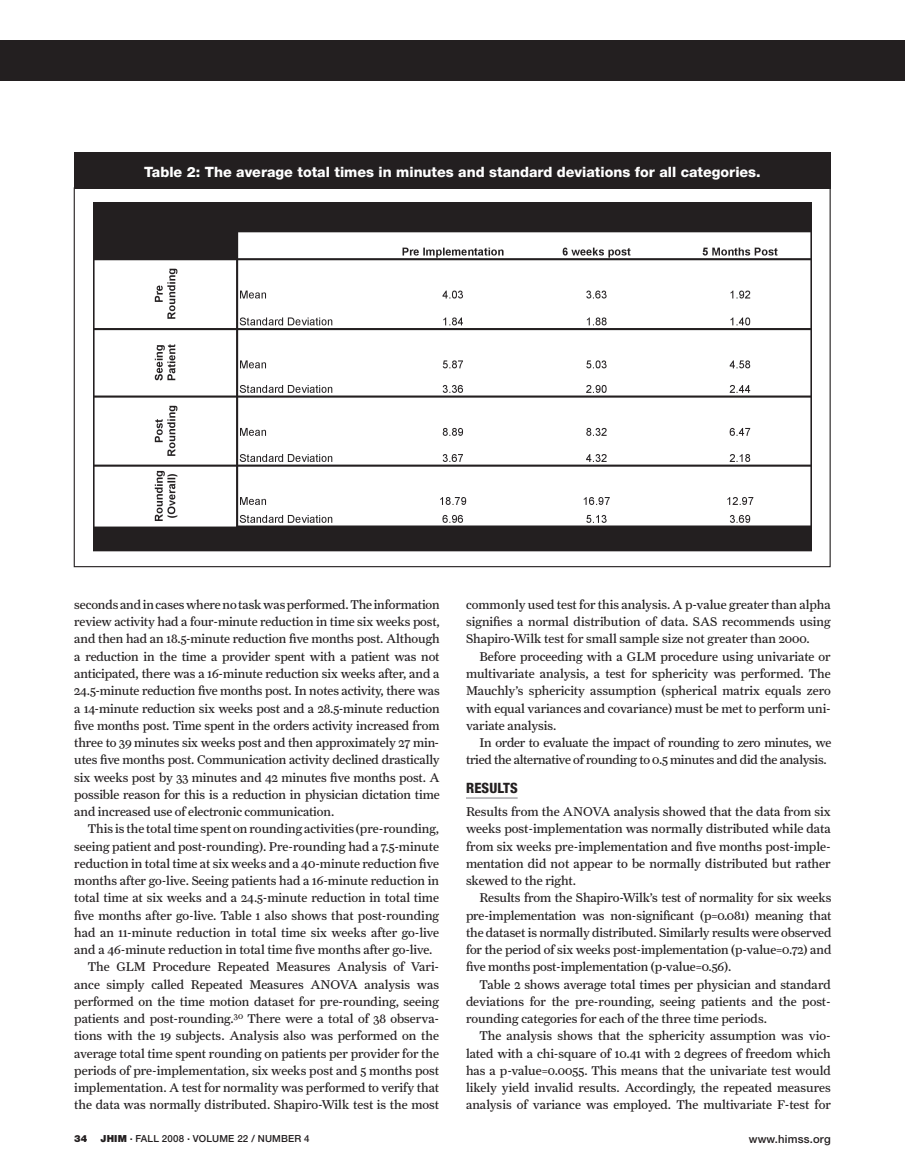
<style>
.page{position:relative;width:905px;height:1175px;background:#fff}
.page>*{position:absolute;margin:0;border:0;box-sizing:border-box;transform-origin:0 0}
.t1{font:800 14.25px "Helvetica Neue";color:#fff}
.t2{font:800 condensed 14.25px "Helvetica Neue";letter-spacing:.01em;color:#231f20}
.t3{font:12.9px/17.2px "Farnham Text";color:#231f20;text-align:justify}
.t4{font:12.75px/17.2px "Farnham Text";color:#231f20;text-align:justify}
.t5{font:12.75px/17.2px "Farnham Text";letter-spacing:-.02em;color:#231f20}
.t6{font:500 11.25px "Helvetica Neue";letter-spacing:.015em;color:#231f20}
.t7{font:500 9.75px "Helvetica Neue";letter-spacing:.015em;color:#231f20}
.t8{font:900 9.75px "Helvetica Neue";color:#231f20}
.s1{font-weight:900}
</style>
<div class="page">
<hr style="left:466px;top:797px;width:51px;height:1px;background:#a8a9ad">
<div style="left:0;top:40px;width:904px;height:41px;background:#231f20"></div>
<div style="left:74px;top:153px;width:756px;height:36px;background:#231f20"></div>
<img style="left:93px;top:202px;width:718px;height:350px">
<p class="t1" style="left:144px;top:163px;width:618px">Table 2: The average total times in minutes and standard deviations for all categories.</p>
<p class="t4" style="left:74px;top:596px;width:367px">seconds and in cases where no task was performed. The information review activity had a four-minute reduction in time six weeks post, and then had an 18.5-minute reduction five months post. Although a reduction in the time a provider spent with a patient was not anticipated, there was a 16-minute reduction six weeks after, and a 24.5-minute reduction five months post. In notes activity, there was a 14-minute reduction six weeks post and a 28.5-minute reduction five months post. Time spent in the orders activity increased from three to 39 minutes six weeks post and then approximately 27 min&shy;utes five months post. Communication activity declined drastically six weeks post by 33 minutes and 42 minutes five months post. A possible reason for this is a reduction in physician dictation time and increased use of electronic communication.</p>
<p class="t4" style="left:88px;top:820px;width:353px">This is the total time spent on rounding activities (pre-rounding,</p>
<p class="t4" style="left:74px;top:837px;width:366px">seeing patient and post-rounding). Pre-rounding had a 7.5-minute</p>
<p class="t4" style="left:74px;top:854px;width:366px">reduction in total time at six weeks and a 40-minute reduction five</p>
<p class="t4" style="left:74px;top:872px;width:366px">months after go-live. Seeing patients had a 16-minute reduction in</p>
<p class="t4" style="left:74px;top:889px;width:366px">total time at six weeks and a 24.5-minute reduction in total time</p>
<p class="t4" style="left:74px;top:906px;width:366px">five months after go-live. Table 1 also shows that post-rounding</p>
<p class="t4" style="left:74px;top:923px;width:366px">had an 11-minute reduction in total time six weeks after go-live</p>
<p class="t4" style="left:74px;top:941px;width:360px">and a 46-minute reduction in total time five months after go-live.</p>
<p class="t4" style="left:88px;top:958px;width:352px">The GLM Procedure Repeated Measures Analysis of Vari-</p>
<p class="t4" style="left:74px;top:975px;width:366px">ance simply called Repeated Measures ANOVA analysis was</p>
<p class="t4" style="left:74px;top:992px;width:366px">performed on the time motion dataset for pre-rounding, seeing</p>
<p class="t4" style="left:74px;top:1010px;width:366px">patients and post-rounding.<sup>30</sup> There were a total of 38 observa-</p>
<p class="t4" style="left:74px;top:1027px;width:366px">tions with the 19 subjects. Analysis also was performed on the</p>
<p class="t4" style="left:74px;top:1044px;width:366px">average total time spent rounding on patients per provider for the</p>
<p class="t4" style="left:74px;top:1061px;width:366px">periods of pre-implementation, six weeks post and 5 months post</p>
<p class="t4" style="left:74px;top:1079px;width:366px">implementation. A test for normality was performed to verify that</p>
<p class="t4" style="left:74px;top:1096px;width:366px">the data was normally distributed. Shapiro-Wilk test is the most</p>
<p class="t4" style="left:466px;top:596px;width:366px">commonly used test for this analysis. A p-value greater than alpha signifies a normal distribution of data. SAS recommends using Shapiro-Wilk test for small sample size not greater than 2000.</p>
<p class="t4" style="left:466px;top:647px;width:366px;text-indent:14px">Before proceeding with a GLM procedure using univariate or multivariate analysis, a test for sphericity was performed. The Mauchly’s sphericity assumption (spherical matrix equals zero with equal variances and covariance) must be met to perform uni&shy;variate analysis.</p>
<p class="t5" style="left:466px;top:734px;width:367px;text-indent:14px">In order to evaluate the impact of rounding to zero minutes, we tried the alternative of rounding to 0.5 minutes and did the analysis.</p>
<p class="t2" style="left:466px;top:779px;width:53px">RESULTS</p>
<p class="t3" style="left:466px;top:802px;width:366px">Results from the ANOVA analysis showed that the data from six weeks post-implementation was normally distributed while data from six weeks pre-implementation and five months post-imple&shy;mentation did not appear to be normally distributed but rather skewed to the right.</p>
<p class="t4" style="left:466px;top:889px;width:367px;text-indent:14px">Results from the Shapiro-Wilk’s test of normality for six weeks pre-implementation was non-significant (p=0.081) meaning that the dataset is normally distributed. Similarly results were observed for the period of six weeks post-implementation (p-value=0.72) and five months post-implementation (p-value=0.56).</p>
<p class="t4" style="left:466px;top:975px;width:366px;text-indent:14px">Table 2 shows average total times per physician and standard deviations for the pre-rounding, seeing patients and the post&shy;rounding categories for each of the three time periods.</p>
<p class="t4" style="left:466px;top:1027px;width:366px;text-indent:14px">The analysis shows that the sphericity assumption was vio&shy;lated with a chi-square of 10.41 with 2 degrees of freedom which has a p-value=0.0055. This means that the univariate test would likely yield invalid results. Accordingly, the repeated measures analysis of variance was employed. The multivariate F-test for</p>
<p class="t8" style="left:74px;top:1132px;width:15px">34</p>
<p class="t7" style="left:101px;top:1132px;width:210px"><span class="s1">JHIM</span> FALL 2008 VOLUME 22 / NUMBER 4</p>
<p class="t6" style="left:748px;top:1132px;width:83px">www.himss.org</p>
</div>
